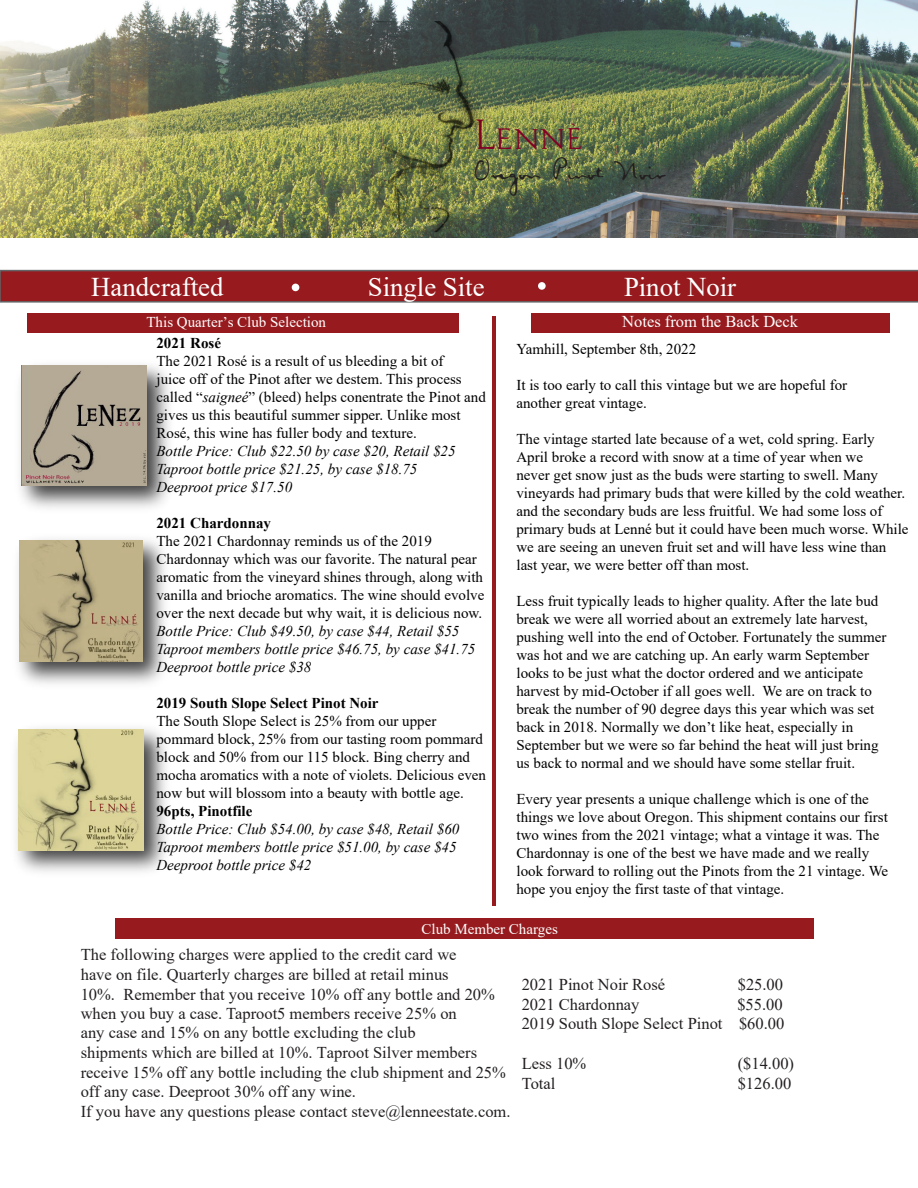
<style>
.page{position:relative;width:918px;height:1188px;background:#fff}
.page>*{position:absolute;margin:0;border:0;box-sizing:border-box;transform-origin:0 0}
.t1{font:43.95px "Michelangelo";color:#820024;scale:.96 1}
.t2{font:33.3px "Autograph Lanier HPLHS";color:#231f20;scale:.94 1}
.t3{font:27px "Times New Roman";color:#fff}
.t4{font:16.5px/19.6px "Times New Roman";color:#231f20;text-align:right}
.t5{font:16.5px "Times New Roman";color:#fff}
.t6{font:15px/18px "Times New Roman";color:#000}
.t7{font:italic 15px/18px "Times New Roman";color:#000}
.t8{font:700 15px "Times New Roman";color:#000}
.t9{font:15px "Times New Roman";color:#fff}
.s1{font-size:42px}
.s2{font-size:31.2px}
.s3{font-style:italic}
</style>
<div class="page">
<img style="left:0;top:0;width:918px;height:237px">
<svg style="left:0;top:270px;width:918px;height:33px;background:#932427"></svg>
<div style="left:292px;top:284px;width:7px;height:7px;background:#fff;border-radius:50%"></div>
<div style="left:538px;top:282px;width:8px;height:8px;background:#fff;border-radius:50%"></div>
<div style="left:27px;top:313px;width:432px;height:20px;background:#971b1e"></div>
<div style="left:531px;top:313px;width:358px;height:20px;background:#971b1e"></div>
<div style="left:115px;top:918px;width:699px;height:20px;background:#971b1e"></div>
<hr style="left:492px;top:317px;width:3px;height:589px;background:#971b1e">
<img style="left:332px;top:21px;width:155px;height:211px">
<img style="left:16px;top:728px;width:150px;height:144px">
<img style="left:18px;top:729px;width:125px;height:121px">
<img style="left:20px;top:365px;width:149px;height:143px">
<img style="left:21px;top:366px;width:125px;height:120px">
<img style="left:18px;top:539px;width:147px;height:145px">
<img style="left:19px;top:540px;width:124px;height:121px">
<h1 class="t1" style="left:475px;top:111px;width:113px">Le<span class="s1">nn</span><span class="s2">È</span></h1>
<h2 class="t2" style="left:473px;top:149px;width:205px">Oregon Pinot Noir</h2>
<h3 class="t3" style="left:91px;top:268px;width:134px">Handcrafted</h3>
<h3 class="t3" style="left:368px;top:268px;width:118px">Single Site</h3>
<h3 class="t3" style="left:624px;top:268px;width:114px">Pinot Noir</h3>
<p class="t9" style="left:146px;top:311px;width:181px">This Quarter’s Club Selection</p>
<p class="t5" style="left:622px;top:310px;width:177px">Notes from the Back Deck</p>
<p class="t8" style="left:156px;top:332px;width:66px">2021 Rosé</p>
<p class="t6" style="left:156px;top:352px;width:331px">The 2021 Rosé is a result of us bleeding a bit of<br>juice off of the Pinot after we destem. This process called “<span class="s3">saigneé</span>” (bleed) helps conentrate the Pinot and gives us this beautiful summer sipper. Unlike most Rosé, this wine has fuller body and texture.</p>
<p class="t7" style="left:156px;top:442px;width:301px">Bottle Price: Club $22.50 by case $20, Retail $25<br>Taproot bottle price $21.25, by case $18.75<br>Deeproot price $17.50</p>
<p class="t8" style="left:156px;top:512px;width:116px">2021 Chardonnay</p>
<p class="t6" style="left:156px;top:532px;width:329px">The 2021 Chardonnay reminds us of the 2019<br>Chardonnay which was our favorite. The natural pear aromatic from the vineyard shines through, along with vanilla and brioche aromatics. The wine should evolve over the next decade but why wait, it is delicious now.</p>
<p class="t7" style="left:156px;top:622px;width:320px">Bottle Price: Club $49.50, by case $44, Retail $55<br>Taproot members bottle price $46.75, by case $41.75<br>Deeproot bottle price $38</p>
<p class="t8" style="left:156px;top:692px;width:224px">2019 South Slope Select Pinot Noir</p>
<p class="t6" style="left:156px;top:712px;width:331px">The South Slope Select is 25% from our upper pommard block, 25% from our tasting room pommard block and 50% from our 115 block. Bing cherry and mocha aromatics with a note of violets. Delicious even now but will blossom into a beauty with bottle age.</p>
<p class="t8" style="left:156px;top:800px;width:97px">96pts, Pinotfile</p>
<p class="t7" style="left:156px;top:820px;width:304px">Bottle Price: Club $54.00, by case $48, Retail $60<br>Taproot members bottle price $51.00, by case $45<br>Deeproot bottle price $42</p>
<p class="t6" style="left:516px;top:340px;width:181px">Yamhill, September 8th, 2022</p>
<p class="t6" style="left:516px;top:376px;width:332px">It is too early to call this vintage but we are hopeful for another great vintage.</p>
<p class="t6" style="left:516px;top:430px;width:394px">The vintage started late because of a wet, cold spring. Early April broke a record with snow at a time of year when we<br>never get snow just as the buds were starting to swell. Many vineyards had primary buds that were killed by the cold weather. and the secondary buds are less fruitful. We had some loss of primary buds at Lenné but it could have been much worse. While we are seeing an uneven fruit set and will have less wine than last year, we were better off than most.</p>
<p class="t6" style="left:516px;top:592px;width:371px">Less fruit typically leads to higher quality. After the late bud break we were all worried about an extremely late harvest, pushing well into the end of October. Fortunately the summer was hot and we are catching up. An early warm September looks to be just what the doctor ordered and we anticipate harvest by mid-October if all goes well. We are on track to break the number of 90 degree days this year which was set back in 2018. Normally we don’t like heat, especially in September but we were so far behind the heat will just bring us back to normal and we should have some stellar fruit.</p>
<p class="t6" style="left:516px;top:790px;width:373px">Every year presents a unique challenge which is one of the things we love about Oregon. This shipment contains our first two wines from the 2021 vintage; what a vintage it was. The Chardonnay is one of the best we have made and we really look forward to rolling out the Pinots from the 21 vintage. We hope you enjoy the first taste of that vintage.</p>
<p class="t9" style="left:421px;top:918px;width:138px">Club Member Charges</p>
<p class="t4" style="left:81px;top:944px;width:431px;text-align:left">The following charges were applied to the credit card we<br>have on file. Quarterly charges are billed at retail minus<br>10%. Remember that you receive 10% off any bottle and 20% when you buy a case. Taproot5 members receive 25% on<br>any case and 15% on any bottle excluding the club<br>shipments which are billed at 10%. Taproot Silver members receive 15% off any bottle including the club shipment and 25% off any case. Deeproot 30% off any wine.<br>If you have any questions please contact steve@lenneestate.com.</p>
<p class="t4" style="left:522px;top:974px;width:145px">2021 Pinot Noir Rosé</p>
<p class="t4" style="left:738px;top:974px;width:47px">$25.00</p>
<p class="t4" style="left:522px;top:994px;width:119px">2021 Chardonnay</p>
<p class="t4" style="left:522px;top:994px;width:264px">$55.00<br>2019 South Slope Select Pinot $60.00</p>
<p class="t4" style="left:522px;top:1053px;width:66px">Less 10%</p>
<p class="t4" style="left:738px;top:1053px;width:58px">($14.00)</p>
<p class="t4" style="left:522px;top:1073px;width:35px">Total</p>
<p class="t4" style="left:738px;top:1073px;width:55px">$126.00</p>
</div>
